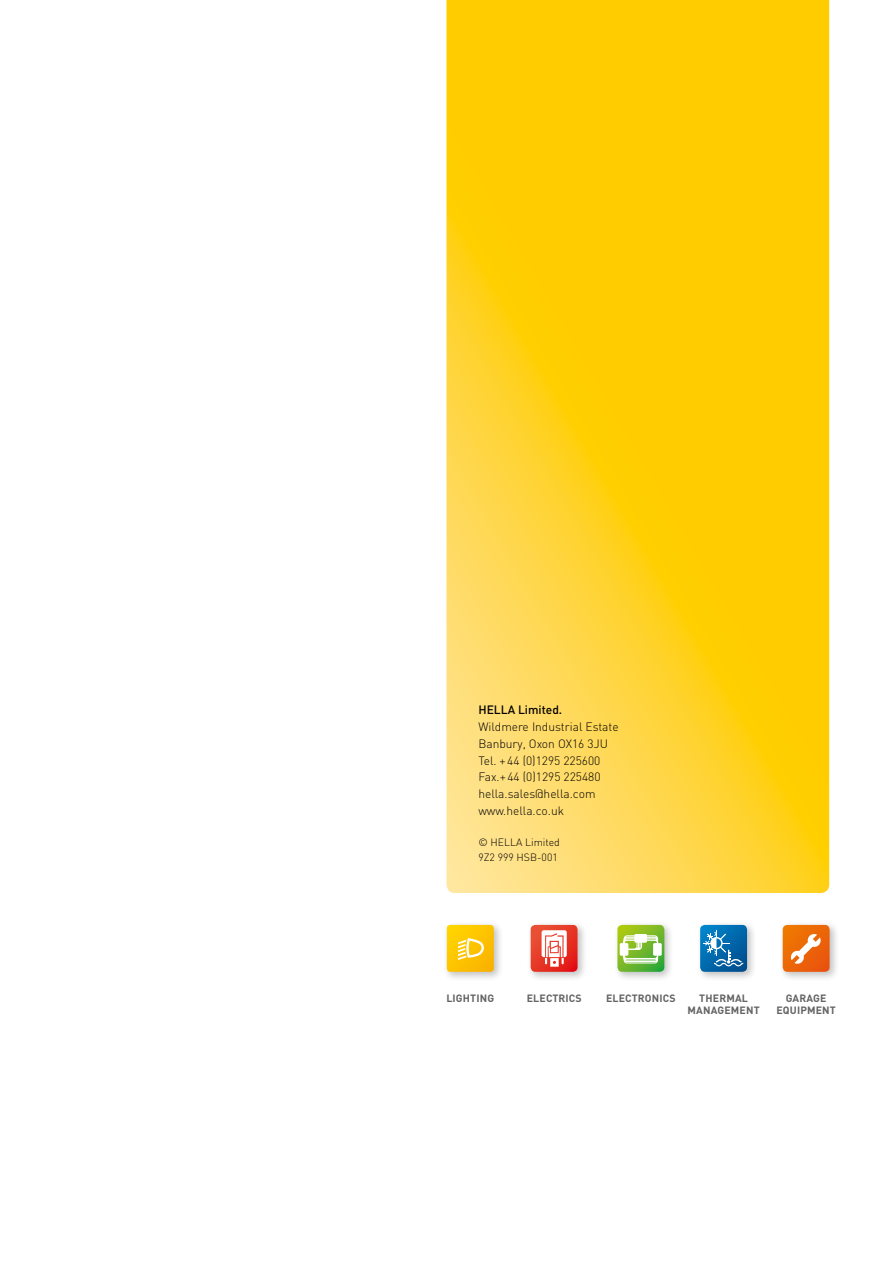
<style>
.page{position:relative;width:893px;height:1263px;background:#fff}
.page>*{position:absolute;margin:0;border:0;box-sizing:border-box;transform-origin:0 0}
.t1{font:300 12px/16.8px "DIN";color:#000}
.t2{font:500 12px "DIN";color:#000}
.t3{font:700 10.5px/12.8px "DIN";letter-spacing:.015em;color:#646363;text-align:center}
.t4{font:300 10.5px/14.7px "DIN";color:#000}
</style>
<div class="page">
<svg style="left:446px;top:0;width:383px;height:893px;background:#ffd01d"></svg>
<div style="left:442px;top:920px;width:62px;height:62px;background:#000;opacity:.25"></div>
<svg style="left:447px;top:925px;width:47px;height:47px;background:#fcc919"></svg>
<div style="left:778px;top:920px;width:62px;height:62px;background:#000;opacity:.25"></div>
<svg style="left:783px;top:925px;width:47px;height:47px;background:#ed7b2b"></svg>
<div style="left:696px;top:920px;width:61px;height:62px;background:#000;opacity:.25"></div>
<svg style="left:700px;top:925px;width:47px;height:47px;background:#247db7"></svg>
<div style="left:613px;top:920px;width:62px;height:62px;background:#000;opacity:.25"></div>
<svg style="left:617px;top:925px;width:47px;height:47px;background:#8ec44f"></svg>
<div style="left:620px;top:943px;width:8px;height:13px;background:#fff"></div>
<div style="left:653px;top:943px;width:9px;height:13px;background:#fff"></div>
<div style="left:634px;top:934px;width:13px;height:9px;background:#fff"></div>
<div style="left:526px;top:920px;width:62px;height:62px;background:#000;opacity:.25"></div>
<svg style="left:531px;top:925px;width:47px;height:47px"></svg>
<p class="t2" style="left:478px;top:702px;width:85px">HELLA Limited.</p>
<p class="t1" style="left:478px;top:718px;width:142px">Wildmere Industrial Estate<br>Banbury, Oxon OX16 3JU<br>Tel. +44 (0)1295 225600<br>Fax.+44 (0)1295 225480 hella.sales@hella.com www.hella.co.uk</p>
<p class="t4" style="left:478px;top:835px;width:83px">© HELLA Limited<br>9Z2 999 HSB-001</p>
<p class="t3" style="left:446px;top:991px;width:49px">LIGHTING</p>
<p class="t3" style="left:606px;top:991px;width:71px">ELECTRONICS</p>
<p class="t3" style="left:776px;top:991px;width:61px">GARAGE<br>EQUIPMENT</p>
<p class="t3" style="left:527px;top:991px;width:57px">ELECTRICS</p>
<p class="t3" style="left:687px;top:991px;width:74px">THERMAL<br>MANAGEMENT</p>
</div>
